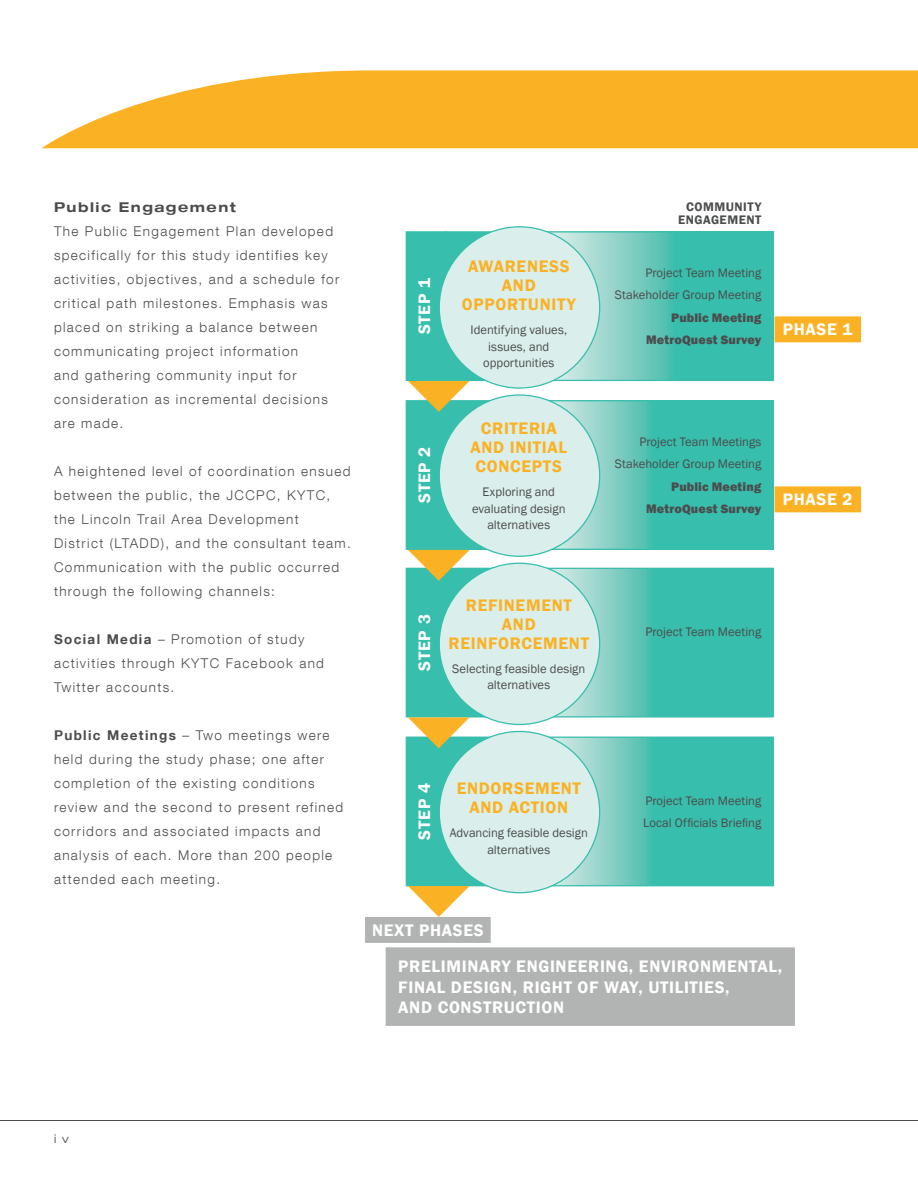
<style>
.page{position:relative;width:918px;height:1188px;background:#fff}
.page>*{position:absolute;margin:0;border:0;box-sizing:border-box;transform-origin:0 0}
.t1{font:600 17.1px/20.5px "Franklin Gothic";letter-spacing:.04em;color:#fff}
.t2{font:600 17.1px/19px "Franklin Gothic";letter-spacing:.04em;color:#fbb124;text-align:center}
.Body{font:300 13.5px/24px "Helvetica Neue LT Com";letter-spacing:.1em;color:#4b4c4d}
.Subheading{font:700 expanded 13.5px "Helvetica Neue LT Com";letter-spacing:.115em;color:#4b4c4d}
.t3{font:12.75px/22.2px "Franklin Gothic";color:#4b4c4d;text-align:center}
.t4{font:600 12.75px/12.8px "Franklin Gothic";letter-spacing:.04em;color:#4b4c4d;text-align:right}
.t5{font:300 expanded 12px "Helvetica Neue LT Com";color:#4b4c4d}
.s1{font-weight:700}
.s2{font-weight:800}
</style>
<div class="page">
<hr style="left:0;top:1120px;width:918px;height:1px;background:#4b4c4d">
<svg style="left:42px;top:70px;width:876px;height:78px;background:#fbba3d"></svg>
<div style="left:775px;top:317px;width:85px;height:25px;background:#fbb124"></div>
<div style="left:775px;top:316px;width:86px;height:26px;border:1px solid #fbb124"></div>
<div style="left:366px;top:918px;width:124px;height:24px;background:#b2b4b3"></div>
<div style="left:365px;top:917px;width:126px;height:26px;border:1px solid #b2b4b3"></div>
<div style="left:446px;top:568px;width:88px;height:149px;background:#38beac"></div>
<div style="left:406px;top:568px;width:40px;height:149px;background:#38beac"></div>
<svg style="left:553px;top:570px;width:219px;height:146px;background:#4fc3b3"></svg>
<div style="left:522px;top:568px;width:252px;height:150px;border:1px solid #38beac"></div>
<div style="left:439px;top:563px;width:161px;height:161px;background:#daefeb;border-radius:50%"></div>
<div style="left:446px;top:737px;width:88px;height:149px;background:#38beac"></div>
<div style="left:406px;top:737px;width:40px;height:149px;background:#38beac"></div>
<svg style="left:555px;top:739px;width:217px;height:145px;background:#4fc3b3"></svg>
<div style="left:522px;top:737px;width:252px;height:149px;border:1px solid #38beac"></div>
<div style="left:439px;top:731px;width:161px;height:162px;background:#daefeb;border-radius:50%"></div>
<div style="left:446px;top:401px;width:88px;height:148px;background:#38beac"></div>
<div style="left:406px;top:401px;width:40px;height:148px;background:#38beac"></div>
<svg style="left:553px;top:402px;width:219px;height:146px;background:#4fc3b3"></svg>
<div style="left:522px;top:400px;width:252px;height:150px;border:1px solid #38beac"></div>
<div style="left:439px;top:395px;width:161px;height:161px;background:#daefeb;border-radius:50%"></div>
<div style="left:446px;top:232px;width:88px;height:148px;background:#38beac"></div>
<div style="left:406px;top:232px;width:40px;height:148px;background:#38beac"></div>
<svg style="left:551px;top:233px;width:221px;height:146px;background:#5ac5b6"></svg>
<div style="left:522px;top:231px;width:252px;height:150px;border:1px solid #38beac"></div>
<div style="left:439px;top:227px;width:161px;height:161px;background:#daefeb;border-radius:50%"></div>
<svg style="left:408px;top:380px;width:63px;height:33px"></svg>
<svg style="left:408px;top:549px;width:63px;height:33px"></svg>
<svg style="left:408px;top:717px;width:63px;height:32px"></svg>
<svg style="left:408px;top:886px;width:63px;height:32px"></svg>
<div style="left:385px;top:947px;width:410px;height:79px;background:#b2b4b3"></div>
<div style="left:775px;top:487px;width:85px;height:25px;background:#fbb124"></div>
<div style="left:775px;top:486px;width:86px;height:26px;border:1px solid #fbb124"></div>
<p class="Subheading" style="left:54px;top:198px;width:183px">Public Engagement</p>
<p class="Body" style="left:54px;top:219px;width:287px">The Public Engagement Plan developed specifically for this study identifies key activities, objectives, and a schedule for critical path milestones. Emphasis was placed on striking a balance between communicating project information<br>and gathering community input for consideration as incremental decisions are made.</p>
<p class="Body" style="left:54px;top:459px;width:299px">A heightened level of coordination ensued between the public, the JCCPC, KYTC, the Lincoln Trail Area Development District (LTADD), and the consultant team.<br>Communication with the public occurred through the following channels:</p>
<p class="Body" style="left:54px;top:627px;width:272px"><span class="s1">Social Media</span> – Promotion of study activities through KYTC Facebook and<br>Twitter accounts.</p>
<p class="Body" style="left:54px;top:723px;width:291px"><span class="s1">Public Meetings</span> – Two meetings were held during the study phase; one after completion of the existing conditions review and the second to present refined corridors and associated impacts and analysis of each. More than 200 people attended each meeting.</p>
<p class="t4" style="left:678px;top:200px;width:85px">COMMUNITY<br>ENGAGEMENT</p>
<p class="t2" style="left:462px;top:257px;width:115px">AWARENESS<br>AND<br>OPPORTUNITY</p>
<p class="t3" style="left:470px;top:322px;width:98px;line-height:16.5px">Identifying values, issues, and opportunities</p>
<p class="t1" style="left:414px;top:334px;width:58px;rotate:-90deg">STEP 1</p>
<p class="t3" style="left:615px;top:262px;width:148px;text-align:right">Project Team Meeting<br>Stakeholder Group Meeting<br><span class="s2">Public Meeting<br>MetroQuest Survey</span></p>
<p class="t2" style="left:471px;top:419px;width:98px">CRITERIA<br>AND INITIAL<br>CONCEPTS</p>
<p class="t3" style="left:472px;top:484px;width:95px;line-height:16.5px">Exploring and evaluating design alternatives</p>
<p class="t1" style="left:414px;top:503px;width:58px;rotate:-90deg">STEP 2</p>
<p class="t3" style="left:615px;top:431px;width:148px;text-align:right">Project Team Meetings<br>Stakeholder Group Meeting<br><span class="s2">Public Meeting<br>MetroQuest Survey</span></p>
<p class="t1" style="left:783px;top:320px;width:71px">PHASE 1</p>
<p class="t1" style="left:783px;top:490px;width:71px">PHASE 2</p>
<p class="t1" style="left:414px;top:671px;width:58px;rotate:-90deg">STEP 3</p>
<p class="t2" style="left:449px;top:595px;width:142px">REFINEMENT<br>AND<br>REINFORCEMENT</p>
<p class="t3" style="left:452px;top:661px;width:135px;line-height:16.5px">Selecting feasible design alternatives</p>
<p class="t3" style="left:645px;top:621px;width:117px">Project Team Meeting</p>
<p class="t1" style="left:414px;top:840px;width:58px;rotate:-90deg">STEP 4</p>
<p class="t2" style="left:457px;top:779px;width:126px">ENDORSEMENT<br>AND ACTION</p>
<p class="t3" style="left:450px;top:825px;width:140px;line-height:16.5px">Advancing feasible design alternatives</p>
<p class="t1" style="left:372px;top:920px;width:113px">NEXT PHASES</p>
<p class="t3" style="left:643px;top:790px;width:120px;text-align:left">Project Team Meeting<br>Local Officials Briefing</p>
<p class="t1" style="left:398px;top:956px;width:385px">PRELIMINARY ENGINEERING, ENVIRONMENTAL,<br>FINAL DESIGN, RIGHT OF WAY, UTILITIES,<br>AND CONSTRUCTION</p>
<p class="t5" style="left:54px;top:1132px;width:16px">i v</p>
</div>
